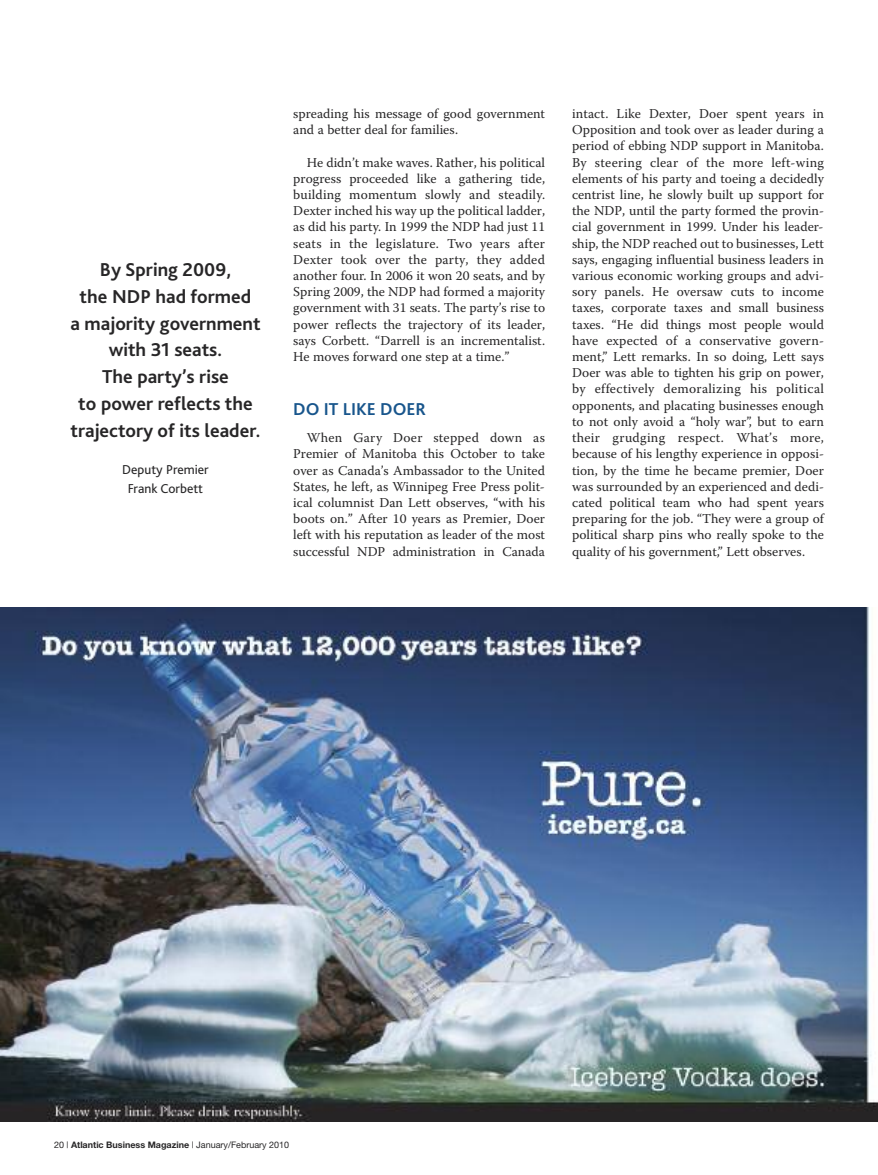
<style>
.page{position:relative;width:878px;height:1175px;background:#fff}
.page>*{position:absolute;margin:0;border:0;box-sizing:border-box;transform-origin:0 0}
.t1{font:700 19.5px/26.7px "Bliss 2";color:#272627;text-align:center}
.t2{font:700 18px "Bliss 2";color:#18558c}
.t3{font:13.5px/16.2px "Warnock Pro";color:#272627;text-align:justify}
.t4{font:13.5px/18.5px "Bliss 2";color:#272627;text-align:center}
.t5{font:9px "Helvetica Neue";color:#272627}
.s1{font-weight:700}
</style>
<div class="page">
<img style="left:0;top:608px;width:878px;height:513px">
<h1 class="t1" style="left:70px;top:258px;width:192px">By Spring 2009,<br>the NDP had formed<br>a majority government with 31 seats.<br>The party’s rise<br>to power reflects the trajectory of its leader.</h1>
<p class="t4" style="left:122px;top:461px;width:88px">Deputy Premier<br>Frank Corbett</p>
<p class="t3" style="left:293px;top:107px;width:253px">spreading his message of good government and a better deal for families.</p>
<p class="t3" style="left:293px;top:155px;width:253px;text-indent:14px">He didn’t make waves. Rather, his political progress proceeded like a gathering tide, building momentum slowly and steadily.<br>Dexter inched his way up the political ladder, as did his party. In 1999 the NDP had just 11 seats in the legislature. Two years after Dexter took over the party, they added another four. In 2006 it won 20 seats, and by Spring 2009, the NDP had formed a majority government with 31 seats. The party’s rise to power reflects the trajectory of its leader, says Corbett. “Darrell is an incrementalist.<br>He moves forward one step at a time.”</p>
<h2 class="t2" style="left:293px;top:403px;width:134px">DO IT LIKE DOER</h2>
<p class="t3" style="left:293px;top:431px;width:253px;text-indent:14px">When Gary Doer stepped down as Premier of Manitoba this October to take over as Canada’s Ambassador to the United States, he left, as Winnipeg Free Press polit&shy;ical columnist Dan Lett observes, “with his boots on.” After 10 years as Premier, Doer left with his reputation as leader of the most successful NDP administration in Canada</p>
<p class="t3" style="left:572px;top:107px;width:253px">intact. Like Dexter, Doer spent years in Opposition and took over as leader during a period of ebbing NDP support in Manitoba.<br>By steering clear of the more left-wing elements of his party and toeing a decidedly centrist line, he slowly built up support for the NDP, until the party formed the provin&shy;cial government in 1999. Under his leader&shy;ship, the NDP reached out to businesses, Lett says, engaging influential business leaders in various economic working groups and advi&shy;sory panels. He oversaw cuts to income taxes, corporate taxes and small business taxes. “He did things most people would have expected of a conservative govern&shy;ment,” Lett remarks. In so doing, Lett says Doer was able to tighten his grip on power, by effectively demoralizing his political opponents, and placating businesses enough to not only avoid a “holy war”, but to earn their grudging respect. What’s more, because of his lengthy experience in opposi&shy;tion, by the time he became premier, Doer was surrounded by an experienced and dedi&shy;cated political team who had spent years preparing for the job. “They were a group of political sharp pins who really spoke to the quality of his government,” Lett observes.</p>
<p class="t5" style="left:54px;top:1141px;width:237px">20 | <span class="s1">Atlantic Business Magazine</span> | January/February 2010</p>
</div>
